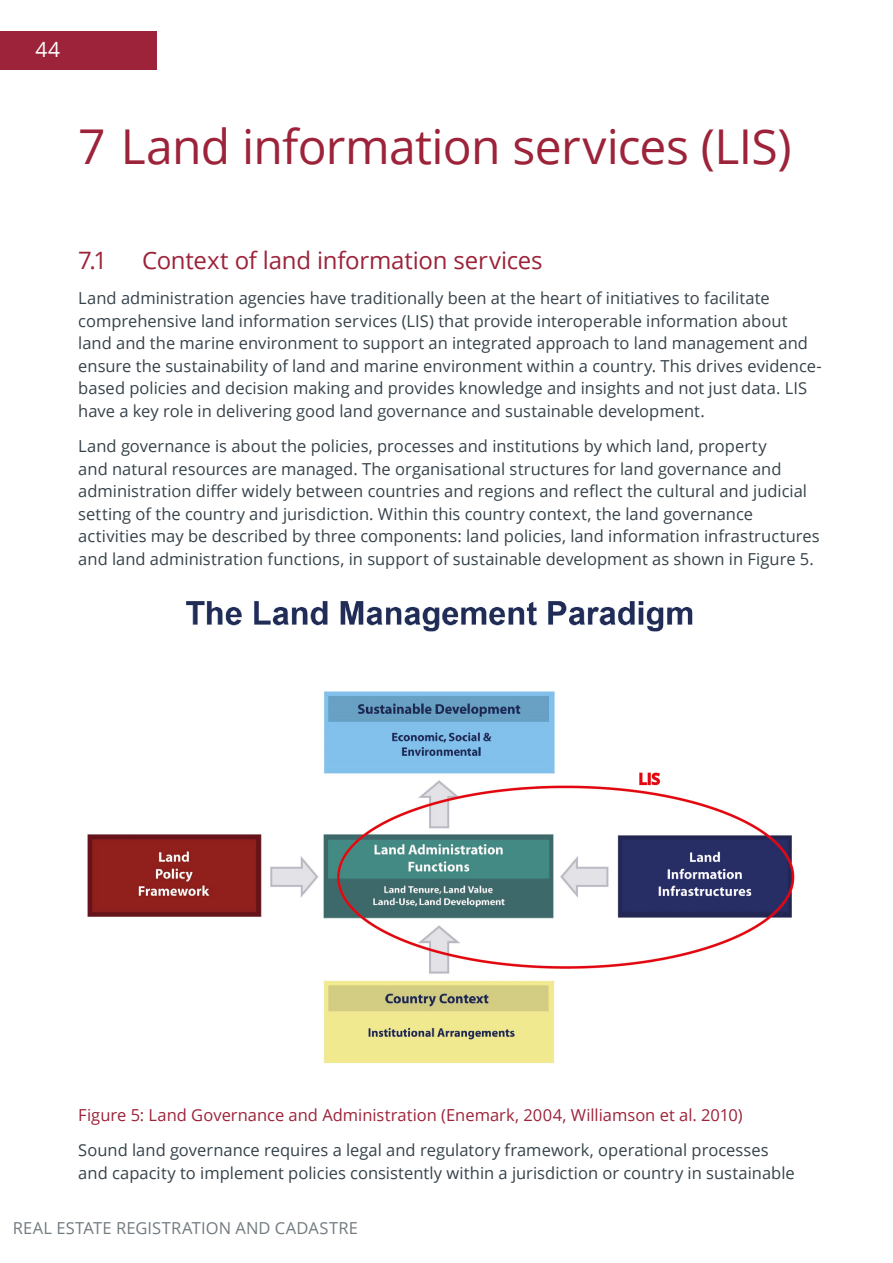
<style>
.page{position:relative;width:893px;height:1263px;background:#fff}
.page>*{position:absolute;margin:0;border:0;box-sizing:border-box;transform-origin:0 0}
.Heading_1{font:48px "Open Sans";letter-spacing:-.015em;color:#9c2339}
.Heading_2{font:24px "Open Sans";letter-spacing:-.01em;color:#9c2339}
.Body_Text{font:21px "Open Sans";color:#fff}
.Body_Text-2{font:16.5px/22.5px "Open Sans";color:#36424a}
.Heading_4_caption{font:16.5px "Open Sans";color:#9c2339}
.Publication_footer{font:16.5px "Open Sans";letter-spacing:.01em;color:#727b80}
.Body_Text-3{font:13.5px "Open Sans";color:#fff}
</style>
<div class="page">
<img style="left:87px;top:601px;width:708px;height:463px">
<div style="left:0;top:31px;width:157px;height:39px;background:#9c2339"></div>
<p class="Body_Text" style="left:35px;top:35px;width:26px">44</p>
<p class="Body_Text-3" style="left:35px;top:42px;width:14px">IP</p>
<p class="Heading_1" style="left:78px;top:114px;width:715px">7 Land information services (LIS)</p>
<p class="Heading_2" style="left:78px;top:244px;width:30px">7.1</p>
<p class="Heading_2" style="left:142px;top:244px;width:402px">Context of land information services</p>
<p class="Body_Text-2" style="left:78px;top:287px;width:745px">Land administration agencies have traditionally been at the heart of initiatives to facilitate comprehensive land information services (LIS) that provide interoperable information about land and the marine environment to support an integrated approach to land management and ensure the sustainability of land and marine environment within a country. This drives evidence&shy;based policies and decision making and provides knowledge and insights and not just data. LIS have a key role in delivering good land governance and sustainable development.</p>
<p class="Body_Text-2" style="left:78px;top:434px;width:743px">Land governance is about the policies, processes and institutions by which land, property<br>and natural resources are managed. The organisational structures for land governance and administration differ widely between countries and regions and reflect the cultural and judicial setting of the country and jurisdiction. Within this country context, the land governance activities may be described by three components: land policies, land information infrastructures and land administration functions, in support of sustainable development as shown in Figure 5.</p>
<p class="Heading_4_caption" style="left:78px;top:1104px;width:666px">Figure 5: Land Governance and Administration (Enemark, 2004, Williamson et al. 2010)</p>
<p class="Body_Text-2" style="left:78px;top:1139px;width:718px">Sound land governance requires a legal and regulatory framework, operational processes and capacity to implement policies consistently within a jurisdiction or country in sustainable</p>
<p class="Publication_footer" style="left:13px;top:1217px;width:347px">REAL ESTATE REGISTRATION AND CADASTRE</p>
</div>
